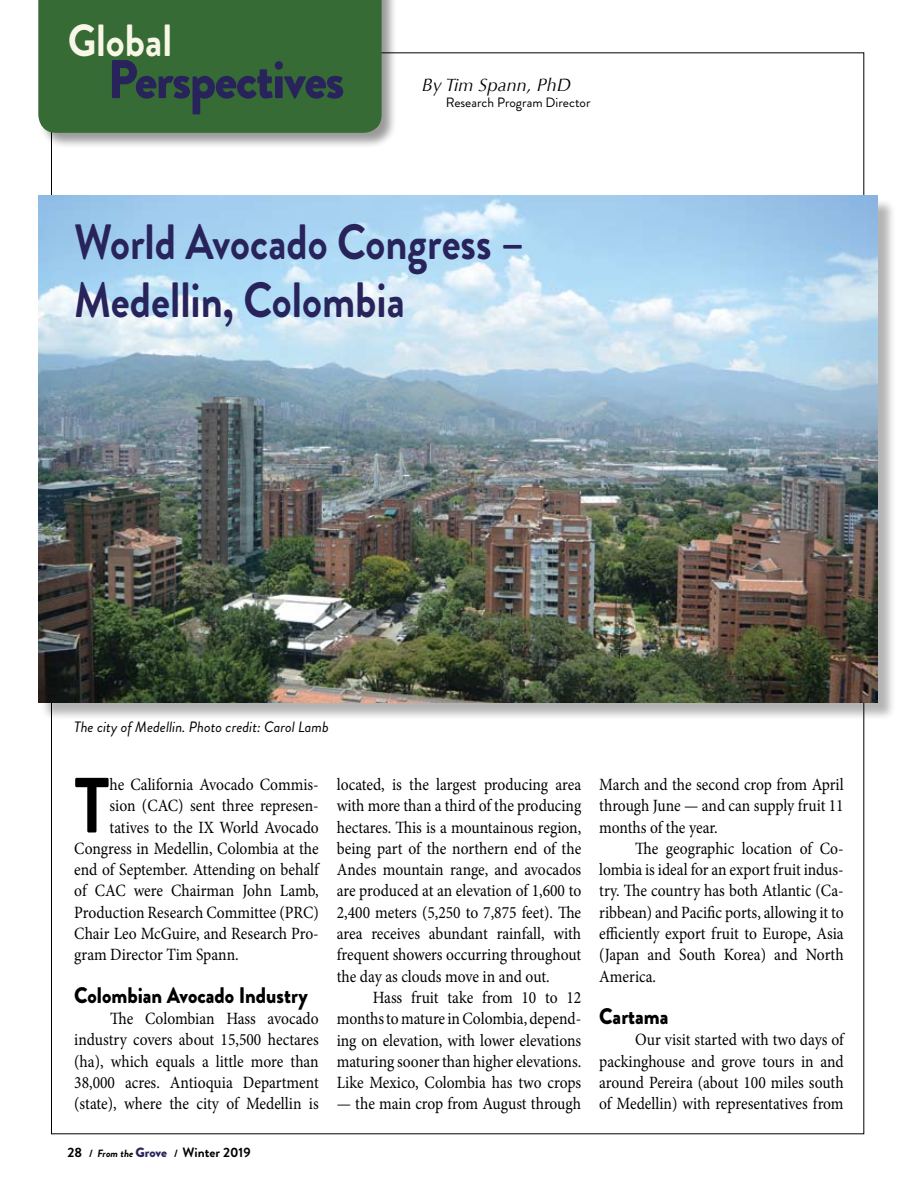
<style>
.page{position:relative;width:918px;height:1188px;background:#fff}
.page>*{position:absolute;margin:0;border:0;box-sizing:border-box;transform-origin:0 0}
.t1{font:700 78.15px "Brandon Grotesque";color:#000;scale:.9 1}
.t2{font:900 54.3px "Brandon Grotesque";color:#28245b;scale:.95 1}
.t3{font:700 49.5px/58.5px "Brandon Grotesque";color:#28245b;scale:.86 1}
.t4{font:700 45px "Brandon Grotesque";color:#f8f6e6;scale:.9 1}
.t5{font:900 22.5px "Brandon Grotesque";color:#000;scale:.9 1}
.t6{font:italic 18px "Optima";color:#000}
.t7{font:17.25px/21.3px "Minion Pro";color:#000;text-align:justify;scale:.9 1}
.t8{font:italic 15px "Brandon Grotesque";color:#000}
.t9{font:700 13.5px "Brandon Grotesque";color:#000}
.t10{font:13.5px "Brandon Grotesque";color:#000}
.s1{font-size:10.5px}
.s2{font-style:italic;font-size:10.5px}
.s3{font-weight:900;color:#28245b}
</style>
<div class="page">
<div style="left:40px;top:198px;width:862px;height:529px;background:#000;opacity:.3"></div>
<img style="left:38px;top:195px;width:839px;height:507px">
<div style="left:38px;top:0;width:365px;height:160px;background:#000;opacity:.4"></div>
<div style="left:38px;top:0;width:344px;height:133px;background:#366b35"></div>
<h3 class="t4" style="left:68px;top:9px;width:118px">Global</h3>
<h2 class="t2" style="left:108px;top:41px;width:251px">Perspectives</h2>
<p class="t6" style="left:422px;top:74px;width:151px">By Tim Spann, PhD</p>
<p class="t10" style="left:446px;top:93px;width:146px">Research Program Director</p>
<h3 class="t3" style="left:74px;top:213px;width:524px">World Avocado Congress –<br>Medellin, Colombia</h3>
<p class="t8" style="left:74px;top:717px;width:256px">The city of Medellin. Photo credit: Carol Lamb</p>
<h1 class="t1" style="left:74px;top:751px;width:41px">T</h1>
<p class="t7" style="left:110px;top:774px;width:234px">he California Avocado Commis-</p>
<p class="t7" style="left:110px;top:795px;width:234px">sion (CAC) sent three represen-</p>
<p class="t7" style="left:110px;top:816px;width:234px">tatives to the IX World Avocado</p>
<p class="t7" style="left:74px;top:838px;width:273px">Congress in Medellin, Colombia at the</p>
<p class="t7" style="left:74px;top:859px;width:273px">end of September. Attending on behalf</p>
<p class="t7" style="left:74px;top:880px;width:273px">of CAC were Chairman John Lamb,</p>
<p class="t7" style="left:74px;top:902px;width:273px">Production Research Committee (PRC)</p>
<p class="t7" style="left:74px;top:923px;width:273px">Chair Leo McGuire, and Research Pro-</p>
<p class="t7" style="left:74px;top:944px;width:184px">gram Director Tim Spann.</p>
<h3 class="t5" style="left:74px;top:979px;width:261px">Colombian Avocado I ndustry</h3>
<p class="t7" style="left:74px;top:1008px;width:273px;text-indent:36px">The Colombian Hass avocado industry covers about 15,500 hectares (ha), which equals a little more than 38,000 acres. Antioquia Department (state), where the city of Medellin is</p>
<p class="t9" style="left:68px;top:1143px;width:185px">28 <span class="s1">/</span> <span class="s2">From the</span> <span class="s3">Grove</span> <span class="s1">/</span> Winter 2019</p>
<p class="t7" style="left:337px;top:774px;width:273px">located, is the largest producing area with more than a third of the producing hectares. This is a mountainous region, being part of the northern end of the Andes mountain range, and avocados are produced at an elevation of 1,600 to 2,400 meters (5,250 to 7,875 feet). The area receives abundant rainfall, with frequent showers occurring throughout the day as clouds move in and out.</p>
<p class="t7" style="left:337px;top:987px;width:273px;text-indent:36px">Hass fruit take from 10 to 12 months to mature in Colombia, depend&shy;ing on elevation, with lower elevations maturing sooner than higher elevations.<br>Like Mexico, Colombia has two crops</p>
<p class="t7" style="left:337px;top:1093px;width:273px">— the main crop from August through</p>
<p class="t7" style="left:599px;top:774px;width:273px">March and the second crop from April through June — and can supply fruit 11 months of the year.</p>
<p class="t7" style="left:599px;top:838px;width:273px;text-indent:36px">The geographic location of Co&shy;lombia is ideal for an export fruit indus&shy;try. The country has both Atlantic (Ca&shy;ribbean) and Pacific ports, allowing it to efficiently export fruit to Europe, Asia (Japan and South Korea) and North America.</p>
<h3 class="t5" style="left:599px;top:1000px;width:79px">Cartama</h3>
<p class="t7" style="left:599px;top:1029px;width:273px;text-indent:36px">Our visit started with two days of packinghouse and grove tours in and around Pereira (about 100 miles south of Medellin) with representatives from</p>
</div>
